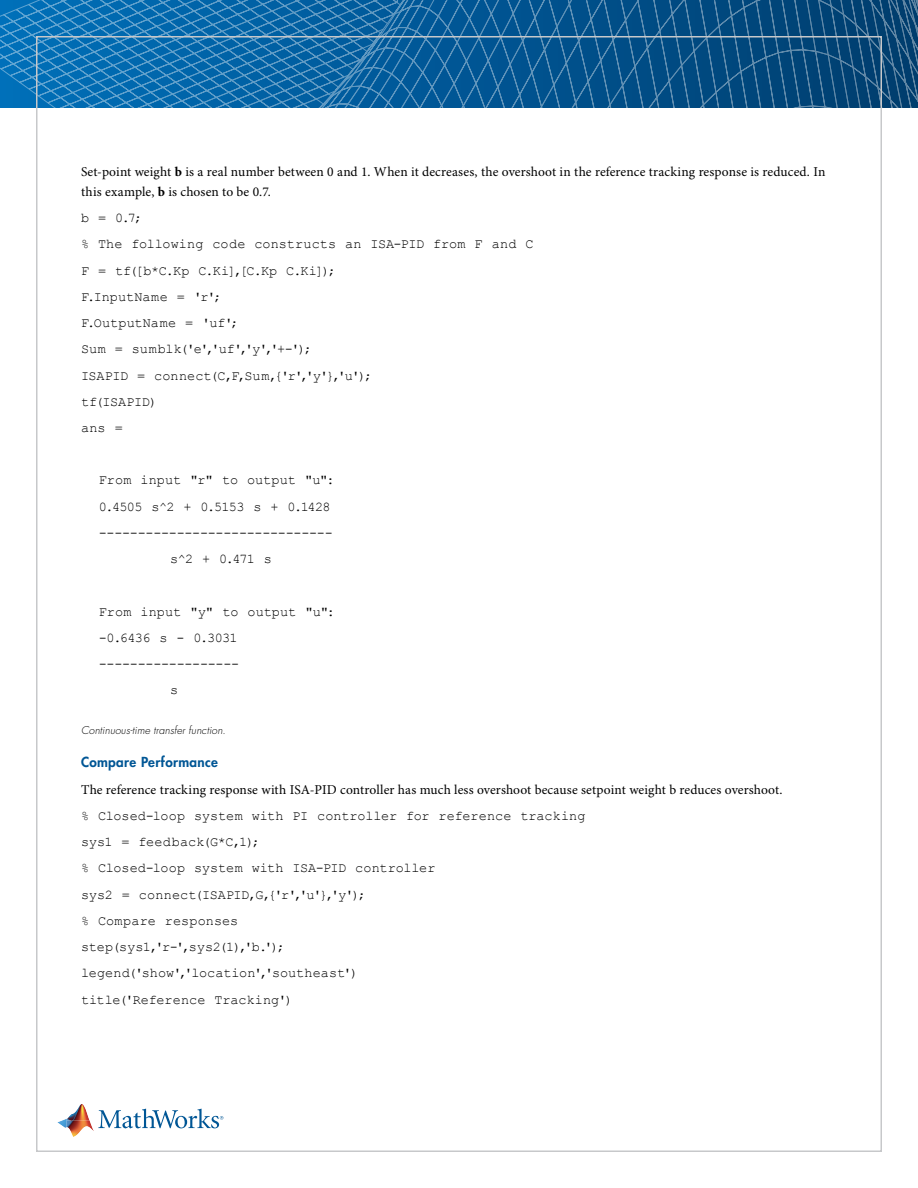
<style>
.page{position:relative;width:918px;height:1188px;background:#fff}
.page>*{position:absolute;margin:0;border:0;box-sizing:border-box;transform-origin:0 0}
.t1{font:13.5px/26.2px "Courier New";color:#000}
.t2{font:13.5px/19.5px "Minion Pro";letter-spacing:.01em;color:#000}
.t3{font:13.5px "Courier New";letter-spacing:-.05em;color:#000}
.t4{font:800 13.5px "Futura Std";letter-spacing:.025em;color:#005695}
.t5{font:italic 300 10.5px "Futura Std";letter-spacing:.01em;color:#000}
.s1{font-weight:700}
</style>
<div class="page">
<svg style="left:0;top:0;width:423px;height:108px;background:#1a73b0"></svg>
<svg style="left:423px;top:0;width:25px;height:108px;background:#11619d"></svg>
<svg style="left:448px;top:0;width:16px;height:108px;background:#10609b"></svg>
<svg style="left:464px;top:0;width:454px;height:108px;background:#105588"></svg>
<img style="left:66px;top:1104px;width:24px;height:16px">
<svg style="left:57px;top:1119px;width:9px;height:9px"></svg>
<img style="left:66px;top:1120px;width:28px;height:17px">
<svg style="left:98px;top:1109px;width:125px;height:19px"></svg>
<p class="t2" style="left:81px;top:163px;width:746px">Set-point weight <span class="s1">b</span> is a real number between 0 and 1. When it decreases, the overshoot in the reference tracking response is reduced. In this example, <span class="s1">b</span> is chosen to be 0.7.</p>
<p class="t1" style="left:81px;top:204px;width:454px">b = 0.7;<br>% The following code constructs an ISA-PID from F and C<br>F = tf([b*C.Kp C.Ki],[C.Kp C.Ki]);<br>F.InputName = 'r';<br>F.OutputName = 'uf';<br>Sum = sumblk('e','uf','y','+-');<br>ISAPID = connect(C,F,Sum,{'r','y'},'u');<br>tf(ISAPID)<br>ans =</p>
<p class="t1" style="left:99px;top:467px;width:237px">From input "r" to output "u":</p>
<p class="t3" style="left:99px;top:498px;width:233px">0.4505 s^2 + 0.5153 s + 0.1428</p>
<p class="t1" style="left:99px;top:519px;width:235px">------------------------------</p>
<p class="t1" style="left:170px;top:545px;width:103px">s^2 + 0.471 s</p>
<p class="t1" style="left:99px;top:598px;width:238px">From input "y" to output "u":</p>
<p class="t3" style="left:99px;top:629px;width:140px">-0.6436 s - 0.3031</p>
<p class="t1" style="left:99px;top:650px;width:142px">------------------</p>
<p class="t1" style="left:170px;top:677px;width:10px">s</p>
<p class="t5" style="left:81px;top:724px;width:146px">Continuous-time transfer function.</p>
<p class="t4" style="left:81px;top:754px;width:138px">Compare Performance</p>
<p class="t2" style="left:81px;top:780px;width:703px">The reference tracking response with ISA-PID controller has much less overshoot because setpoint weight b reduces overshoot.</p>
<p class="t1" style="left:81px;top:802px;width:506px">% Closed-loop system with PI controller for reference tracking sys1 = feedback(G*C,1);<br>% Closed-loop system with ISA-PID controller<br>sys2 = connect(ISAPID,G,{'r','u'},'y');<br>% Compare responses<br>step(sys1,'r-',sys2(1),'b.');<br>legend('show','location','southeast')<br>title('Reference Tracking')</p>
</div>
